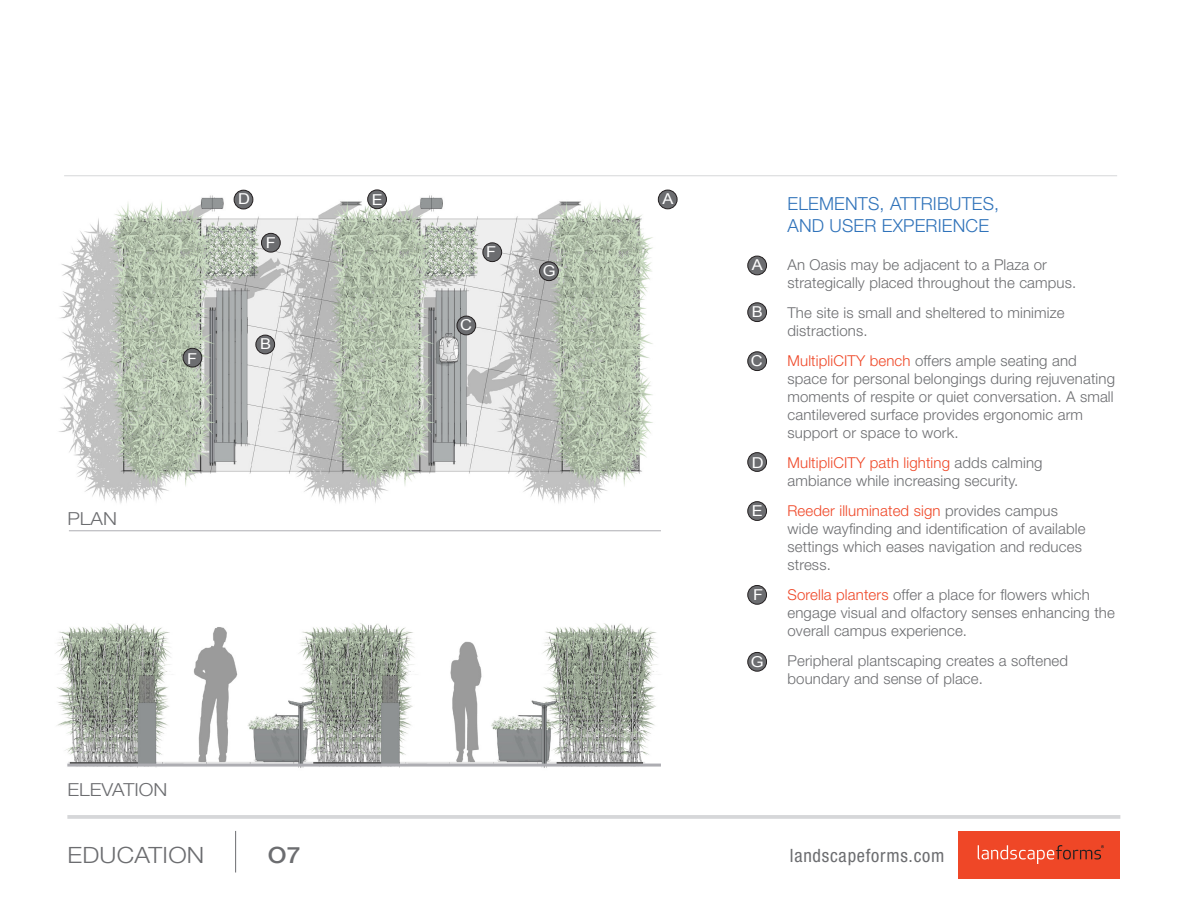
<style>
.page{position:relative;width:1188px;height:918px;background:#fff}
.page>*{position:absolute;margin:0;border:0;box-sizing:border-box;transform-origin:0 0}
.t1{font:300 22.5px "Helvetica Neue LT Std";letter-spacing:.01em;color:#6c6d70;scale:1.1 1}
.t2{font:500 22.5px "Helvetica Neue LT Std";color:#6c6d70;scale:1.1 1}
.t3{font:condensed 18.3px "Helvetica Neue";letter-spacing:.04em;color:#6c6d70}
.t4{font:300 18px/21.6px "Helvetica Neue LT Std";letter-spacing:.01em;color:#3073ba}
.t5{font:300 18px "Helvetica Neue LT Std";color:#6c6d70;scale:1.1 1}
.t6{font:300 15px/18px "Helvetica Neue LT Std";letter-spacing:.01em;color:#6c6d70}
.t7{font:15px "Arial";color:#fff;scale:1.1 1}
.s1{color:#ef4727}
</style>
<div class="page">
<hr style="left:67px;top:815px;width:1053px;height:4px;background:#d6d7d9">
<hr style="left:64px;top:176px;width:1053px;height:1px;background:#d6d7d9">
<hr style="left:235px;top:831px;width:1px;height:42px;background:#6c6d70">
<div style="left:958px;top:831px;width:162px;height:47px;background:#ef4727"></div>
<svg style="left:978px;top:845px;width:126px;height:19px"></svg>
<img style="left:55px;top:623px;width:606px;height:209px">
<img style="left:59px;top:175px;width:641px;height:329px">
<hr style="left:69px;top:531px;width:592px;height:1px;background:#adadb2">
<hr style="left:67px;top:764px;width:594px;height:3px;background:#adadb2">
<div style="left:748px;top:256px;width:19px;height:19px;background:#6c6d70;border-radius:50%"></div>
<div style="left:748px;top:256px;width:19px;height:19px;border:1px solid #231f20;border-radius:50%"></div>
<div style="left:540px;top:262px;width:18px;height:19px;background:#6c6d70;border-radius:50%"></div>
<div style="left:539px;top:262px;width:19px;height:19px;border:1px solid #231f20;border-radius:50%"></div>
<div style="left:748px;top:303px;width:19px;height:19px;background:#6c6d70;border-radius:50%"></div>
<div style="left:748px;top:303px;width:19px;height:19px;border:1px solid #231f20;border-radius:50%"></div>
<div style="left:261px;top:233px;width:19px;height:19px;background:#6c6d70;border-radius:50%"></div>
<div style="left:261px;top:233px;width:19px;height:19px;border:1px solid #231f20;border-radius:50%"></div>
<div style="left:748px;top:585px;width:19px;height:19px;background:#6c6d70;border-radius:50%"></div>
<div style="left:748px;top:585px;width:19px;height:19px;border:1px solid #231f20;border-radius:50%"></div>
<div style="left:457px;top:316px;width:19px;height:19px;background:#6c6d70;border-radius:50%"></div>
<div style="left:457px;top:316px;width:19px;height:19px;border:1px solid #231f20;border-radius:50%"></div>
<div style="left:748px;top:352px;width:19px;height:19px;background:#6c6d70;border-radius:50%"></div>
<div style="left:748px;top:352px;width:19px;height:19px;border:1px solid #231f20;border-radius:50%"></div>
<div style="left:256px;top:335px;width:19px;height:19px;background:#6c6d70;border-radius:50%"></div>
<div style="left:256px;top:335px;width:19px;height:19px;border:1px solid #231f20;border-radius:50%"></div>
<div style="left:748px;top:502px;width:19px;height:18px;background:#6c6d70;border-radius:50%"></div>
<div style="left:748px;top:502px;width:19px;height:19px;border:1px solid #231f20;border-radius:50%"></div>
<div style="left:658px;top:190px;width:19px;height:19px;background:#6c6d70;border-radius:50%"></div>
<div style="left:658px;top:190px;width:19px;height:19px;border:1px solid #231f20;border-radius:50%"></div>
<div style="left:234px;top:190px;width:19px;height:19px;background:#6c6d70;border-radius:50%"></div>
<div style="left:234px;top:190px;width:19px;height:19px;border:1px solid #231f20;border-radius:50%"></div>
<div style="left:748px;top:453px;width:19px;height:18px;background:#6c6d70;border-radius:50%"></div>
<div style="left:748px;top:453px;width:19px;height:19px;border:1px solid #231f20;border-radius:50%"></div>
<div style="left:368px;top:190px;width:18px;height:19px;background:#6c6d70;border-radius:50%"></div>
<div style="left:368px;top:190px;width:19px;height:19px;border:1px solid #231f20;border-radius:50%"></div>
<div style="left:748px;top:652px;width:19px;height:19px;background:#6c6d70;border-radius:50%"></div>
<div style="left:748px;top:652px;width:19px;height:19px;border:1px solid #231f20;border-radius:50%"></div>
<div style="left:483px;top:243px;width:19px;height:19px;background:#6c6d70;border-radius:50%"></div>
<div style="left:483px;top:243px;width:19px;height:19px;border:1px solid #231f20;border-radius:50%"></div>
<div style="left:183px;top:348px;width:19px;height:19px;background:#6c6d70;border-radius:50%"></div>
<div style="left:183px;top:348px;width:19px;height:19px;border:1px solid #231f20;border-radius:50%"></div>
<p class="t5" style="left:68px;top:507px;width:47px">PLAN</p>
<p class="t7" style="left:187px;top:348px;width:11px">F</p>
<p class="t7" style="left:238px;top:189px;width:12px">D</p>
<p class="t7" style="left:663px;top:189px;width:12px">A</p>
<p class="t7" style="left:372px;top:190px;width:12px">E</p>
<p class="t7" style="left:266px;top:232px;width:11px">F</p>
<p class="t7" style="left:260px;top:334px;width:12px">B</p>
<p class="t7" style="left:486px;top:242px;width:11px">F</p>
<p class="t7" style="left:460px;top:315px;width:12px">C</p>
<p class="t7" style="left:543px;top:261px;width:13px">G</p>
<p class="t5" style="left:68px;top:779px;width:92px">ELEVATION</p>
<p class="t7" style="left:752px;top:255px;width:12px">A</p>
<p class="t7" style="left:752px;top:302px;width:12px">B</p>
<p class="t7" style="left:751px;top:351px;width:12px">C</p>
<p class="t7" style="left:752px;top:452px;width:12px">D</p>
<p class="t7" style="left:752px;top:501px;width:12px">E</p>
<p class="t7" style="left:753px;top:585px;width:11px">F</p>
<p class="t7" style="left:751px;top:652px;width:13px">G</p>
<p class="t4" style="left:788px;top:193px;width:213px">ELEMENTS, ATTRIBUTES,<br>AND USER EXPERIENCE</p>
<p class="t6" style="left:788px;top:255px;width:290px">An Oasis may be adjacent to a Plaza or strategically placed throughout the campus.</p>
<p class="t6" style="left:788px;top:303px;width:279px">The site is small and sheltered to minimize distractions.</p>
<p class="t6" style="left:788px;top:351px;width:329px"><span class="s1">MultipliCITY bench</span> offers ample seating and space for personal belongings during rejuvenating moments of respite or quiet conversation. A small cantilevered surface provides ergonomic arm support or space to work.</p>
<p class="t6" style="left:788px;top:453px;width:257px"><span class="s1">MultipliCITY path lighting</span> adds calming ambiance while increasing security.</p>
<p class="t6" style="left:788px;top:501px;width:300px"><span class="s1">Reeder illuminated sign</span> provides campus wide wayfinding and identification of available settings which eases navigation and reduces stress.</p>
<p class="t6" style="left:788px;top:585px;width:329px"><span class="s1">Sorella planters</span> offer a place for flowers which engage visual and olfactory senses enhancing the overall campus experience.</p>
<p class="t6" style="left:788px;top:651px;width:282px">Peripheral plantscaping creates a softened boundary and sense of place.</p>
<h1 class="t1" style="left:68px;top:841px;width:126px">EDUCATION</h1>
<h1 class="t2" style="left:268px;top:841px;width:31px">O7</h1>
<p class="t3" style="left:790px;top:845px;width:156px">landscapeforms.com</p>
</div>
